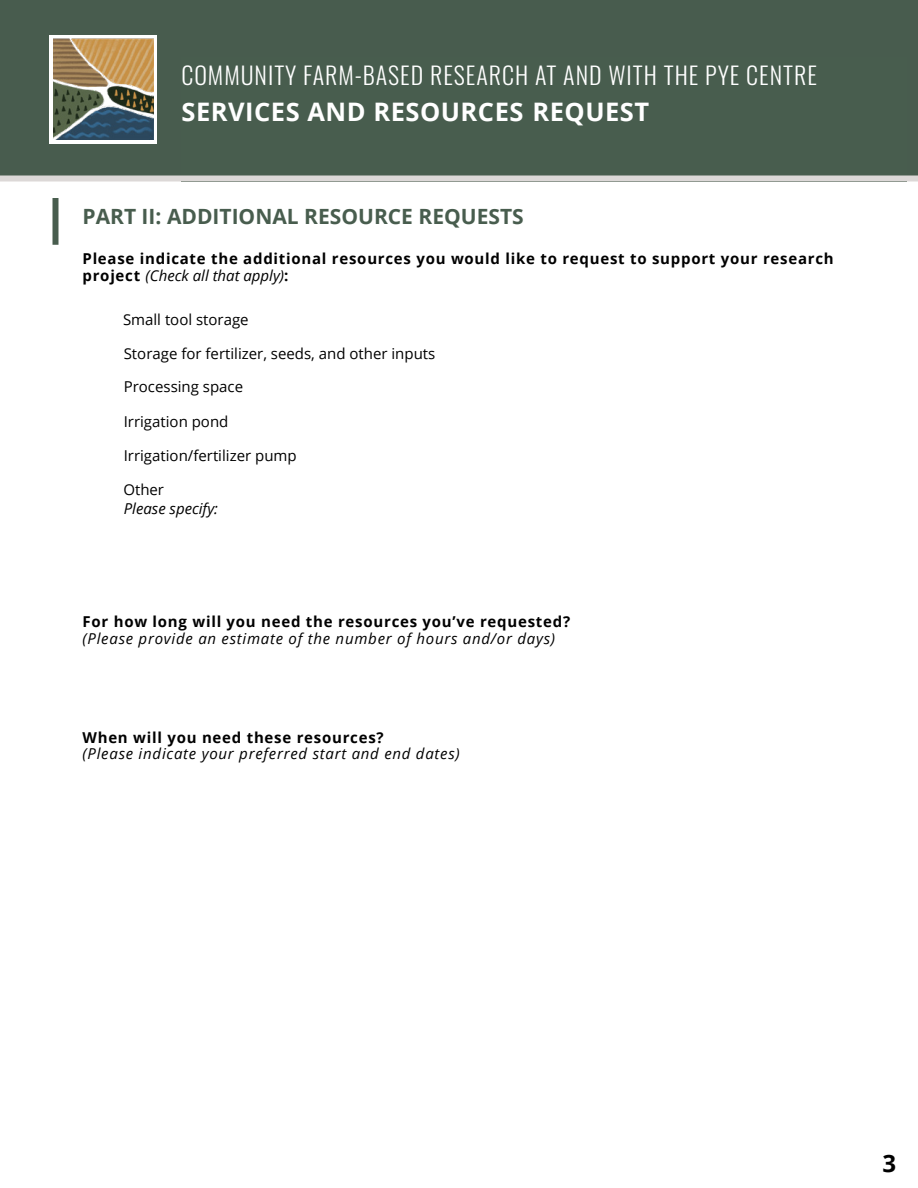
<style>
.page{position:relative;width:918px;height:1188px;background:#fff}
.page>*{position:absolute;margin:0;border:0;box-sizing:border-box;transform-origin:0 0}
.Page_Header_-_Black{font:700 25.5px "Open Sans";letter-spacing:.02em;color:#fff}
.Blue_Text_-_Align_Left{font:300 24px "Oswald";letter-spacing:.04em;color:#fff}
.Page_Subhead{font:700 24px "Open Sans";color:#000}
.Page_Header_-_Black-2{font:700 21px "Open Sans";color:#485d4e}
.Page_Subhead-2{font:700 15px/16.5px "Open Sans";letter-spacing:.05em;color:#000}
.t1{font:15px "Open Sans";color:#000}
.Page_Subhead-3{font:italic 15px "Open Sans";letter-spacing:.05em;color:#000}
.Page_Subhead-4{font:italic 15px "Open Sans";color:#000}
.s1{font-weight:400;font-style:italic}
</style>
<div class="page">
<div style="left:0;top:0;width:918px;height:176px;background:#485c4e"></div>
<div style="left:50px;top:35px;width:108px;height:109px;background:#fff"></div>
<img style="left:53px;top:39px;width:101px;height:101px">
<div style="left:0;top:176px;width:918px;height:6px;background:#dcd8d7"></div>
<div style="left:52px;top:198px;width:6px;height:47px;background:#485d4e"></div>
<p class="Blue_Text_-_Align_Left" style="left:182px;top:54px;width:637px">COMMUNITY FARM-BASED RESEARCH AT AND WITH THE PYE CENTRE</p>
<p class="Page_Header_-_Black" style="left:182px;top:94px;width:469px">SERVICES AND RESOURCES REQUEST</p>
<p class="Page_Header_-_Black-2" style="left:82px;top:201px;width:443px">PART II: ADDITIONAL RESOURCE REQUESTS</p>
<p class="Page_Subhead-2" style="left:82px;top:250px;width:753px">Please indicate the additional resources you would like to request to support your research project <span class="s1">(Check all that apply)</span>:</p>
<p class="t1" style="left:123px;top:309px;width:127px">Small tool storage</p>
<p class="t1" style="left:124px;top:343px;width:313px">Storage for fertilizer, seeds, and other inputs</p>
<p class="t1" style="left:124px;top:377px;width:121px">Processing space</p>
<p class="t1" style="left:124px;top:411px;width:106px">Irrigation pond</p>
<p class="t1" style="left:124px;top:445px;width:174px">Irrigation/fertilizer pump</p>
<p class="t1" style="left:123px;top:480px;width:42px">Other</p>
<p class="Page_Subhead-4" style="left:124px;top:499px;width:96px">Please specify:</p>
<p class="Page_Subhead-2" style="left:82px;top:613px;width:489px">For how long will you need the resources you’ve requested?</p>
<p class="Page_Subhead-3" style="left:82px;top:628px;width:474px">(Please provide an estimate of the number of hours and/or days)</p>
<p class="Page_Subhead-2" style="left:82px;top:728px;width:303px">When will you need these resources?</p>
<p class="Page_Subhead-3" style="left:82px;top:743px;width:379px">(Please indicate your preferred start and end dates)</p>
<p class="Page_Subhead" style="left:883px;top:1146px;width:15px">3</p>
</div>
